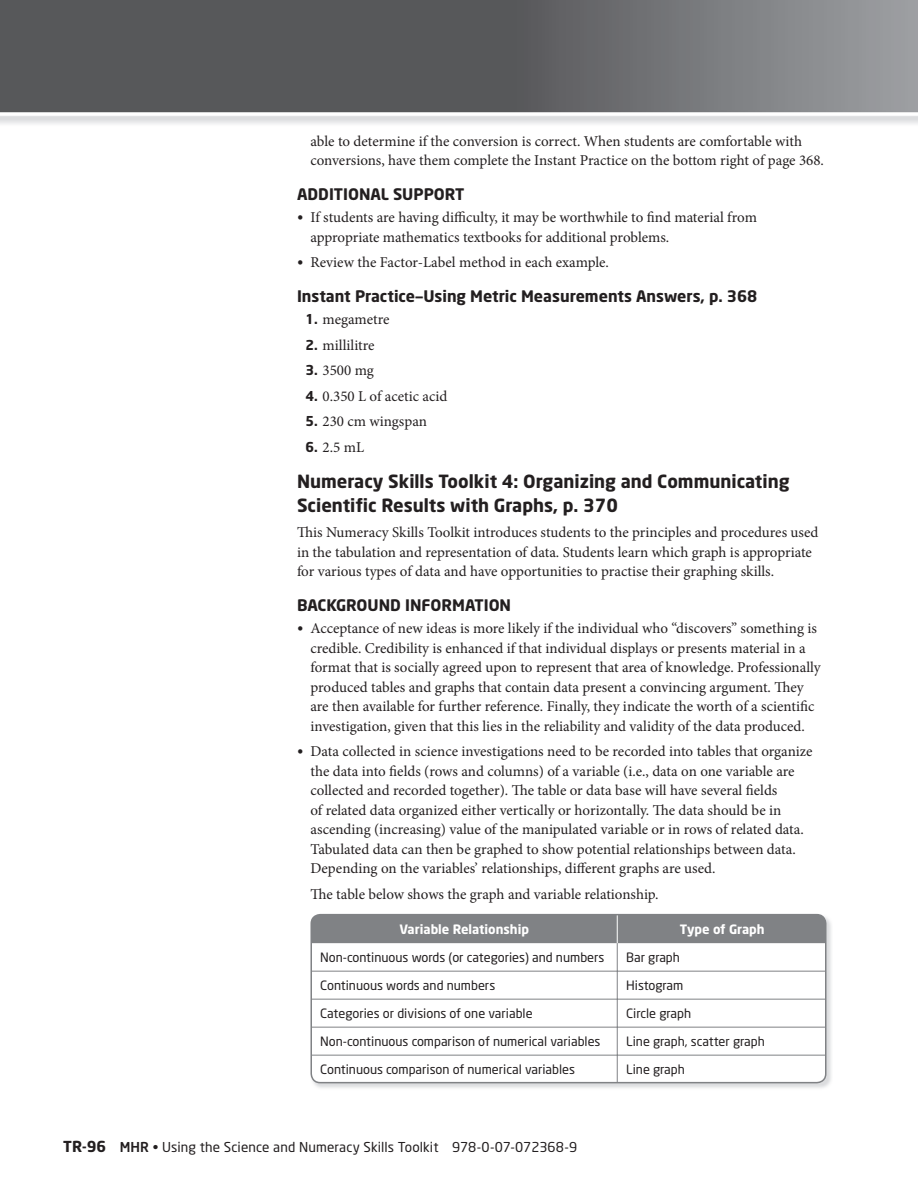
<style>
.page{position:relative;width:918px;height:1188px;background:#fff}
.page>*{position:absolute;margin:0;border:0;box-sizing:border-box;transform-origin:0 0}
.t1{font:700 18px/24px "Neo Sans";color:#231f20}
.t2{font:700 15.75px "Neo Sans";color:#231f20}
.t3{font:15px/19.5px "Minion Pro";color:#231f20}
.t4{font:13.5px "Neo Sans";letter-spacing:.005em;color:#231f20}
.t5{font:12.75px "Neo Sans";color:#231f20}
.t6{font:700 12.75px "Neo Sans";color:#fff}
.s1{font-size:16.5px}
.s2{font-family:"Neo Sans";font-weight:700;font-size:13.5px}
.s3{font-weight:700;font-size:15px}
.s4{font-weight:500}
</style>
<div class="page">
<svg style="left:0;top:0;width:918px;height:110px;background:#67686a"></svg>
<img style="left:0;top:110px;width:918px;height:2px">
<svg style="left:0;top:112px;width:918px;height:4px"></svg>
<img style="left:314px;top:914px;width:517px;height:174px">
<div style="left:313px;top:915px;width:513px;height:27px;background:#808285"></div>
<svg style="left:312px;top:942px;width:514px;height:141px"></svg>
<div style="left:310px;top:914px;width:516px;height:169px;border:2px solid #808285;border-radius:9px"></div>
<p class="t3" style="left:310px;top:133px;width:515px">able to determine if the conversion is correct. When students are comfortable with conversions, have them complete the Instant Practice on the bottom right of page 368.</p>
<p class="t2" style="left:297px;top:188px;width:169px">ADDITIONAL SUPPORT</p>
<p class="t3" style="left:310px;top:209px;width:448px;text-indent:-14px"><span class="s1">•</span> If students are having difficulty, it may be worthwhile to find material from appropriate mathematics textbooks for additional problems.</p>
<p class="t3" style="left:297px;top:254px;width:313px"><span class="s1">•</span> Review the Factor-Label method in each example.</p>
<p class="t2" style="left:297px;top:290px;width:462px">Instant Practice—Using Metric Measurements Answers, p. 368</p>
<p class="t3" style="left:306px;top:311px;width:86px"><span class="s2">1.</span> megametre</p>
<p class="t3" style="left:306px;top:337px;width:71px"><span class="s2">2.</span> millilitre</p>
<p class="t3" style="left:306px;top:362px;width:70px"><span class="s2">3.</span> 3500 mg</p>
<p class="t3" style="left:306px;top:388px;width:143px"><span class="s2">4.</span> 0.350 L of acetic acid</p>
<p class="t3" style="left:306px;top:413px;width:123px"><span class="s2">5.</span> 230 cm wingspan</p>
<p class="t3" style="left:306px;top:439px;width:60px"><span class="s2">6.</span> 2.5 mL</p>
<p class="t1" style="left:297px;top:471px;width:494px">Numeracy Skills Toolkit 4: Organizing and Communicating<br>Scientific Results with Graphs, p. 370</p>
<p class="t3" style="left:297px;top:524px;width:523px">This Numeracy Skills Toolkit introduces students to the principles and procedures used in the tabulation and representation of data. Students learn which graph is appropriate for various types of data and have opportunities to practise their graphing skills.</p>
<p class="t2" style="left:297px;top:599px;width:216px">BACKGROUND INFORMATION</p>
<p class="t3" style="left:310px;top:620px;width:512px;text-indent:-14px"><span class="s1">•</span> Acceptance of new ideas is more likely if the individual who “discovers” something is credible. Credibility is enhanced if that individual displays or presents material in a format that is socially agreed upon to represent that area of knowledge. Professionally produced tables and graphs that contain data present a convincing argument. They are then available for further reference. Finally, they indicate the worth of a scientific investigation, given that this lies in the reliability and validity of the data produced.</p>
<p class="t3" style="left:310px;top:743px;width:504px;text-indent:-13px"><span class="s1">•</span> Data collected in science investigations need to be recorded into tables that organize the data into fields (rows and columns) of a variable (i.e., data on one variable are collected and recorded together). The table or data base will have several fields<br>of related data organized either vertically or horizontally. The data should be in ascending (increasing) value of the manipulated variable or in rows of related data.<br>Tabulated data can then be graphed to show potential relationships between data.<br>Depending on the variables’ relationships, different graphs are used.</p>
<p class="t3" style="left:310px;top:886px;width:350px">The table below shows the graph and variable relationship.</p>
<p class="t6" style="left:400px;top:924px;width:131px">Variable Relationship</p>
<p class="t6" style="left:680px;top:924px;width:86px">Type of Graph</p>
<p class="t5" style="left:320px;top:953px;width:286px">Non-continuous words (or categories) and numbers</p>
<p class="t5" style="left:626px;top:953px;width:55px">Bar graph</p>
<p class="t5" style="left:320px;top:981px;width:177px">Continuous words and numbers</p>
<p class="t5" style="left:626px;top:981px;width:59px">Histogram</p>
<p class="t5" style="left:320px;top:1009px;width:214px">Categories or divisions of one variable</p>
<p class="t5" style="left:626px;top:1009px;width:66px">Circle graph</p>
<p class="t5" style="left:320px;top:1037px;width:282px">Non-continuous comparison of numerical variables</p>
<p class="t5" style="left:626px;top:1037px;width:140px">Line graph, scatter graph</p>
<p class="t5" style="left:320px;top:1065px;width:256px">Continuous comparison of numerical variables</p>
<p class="t5" style="left:626px;top:1065px;width:60px">Line graph</p>
<p class="t4" style="left:63px;top:1142px;width:516px"><span class="s3">TR-96</span> <span class="s4">MHR</span> • Using the Science and Numeracy Skills Toolkit 978-0-07-072368-9</p>
</div>
